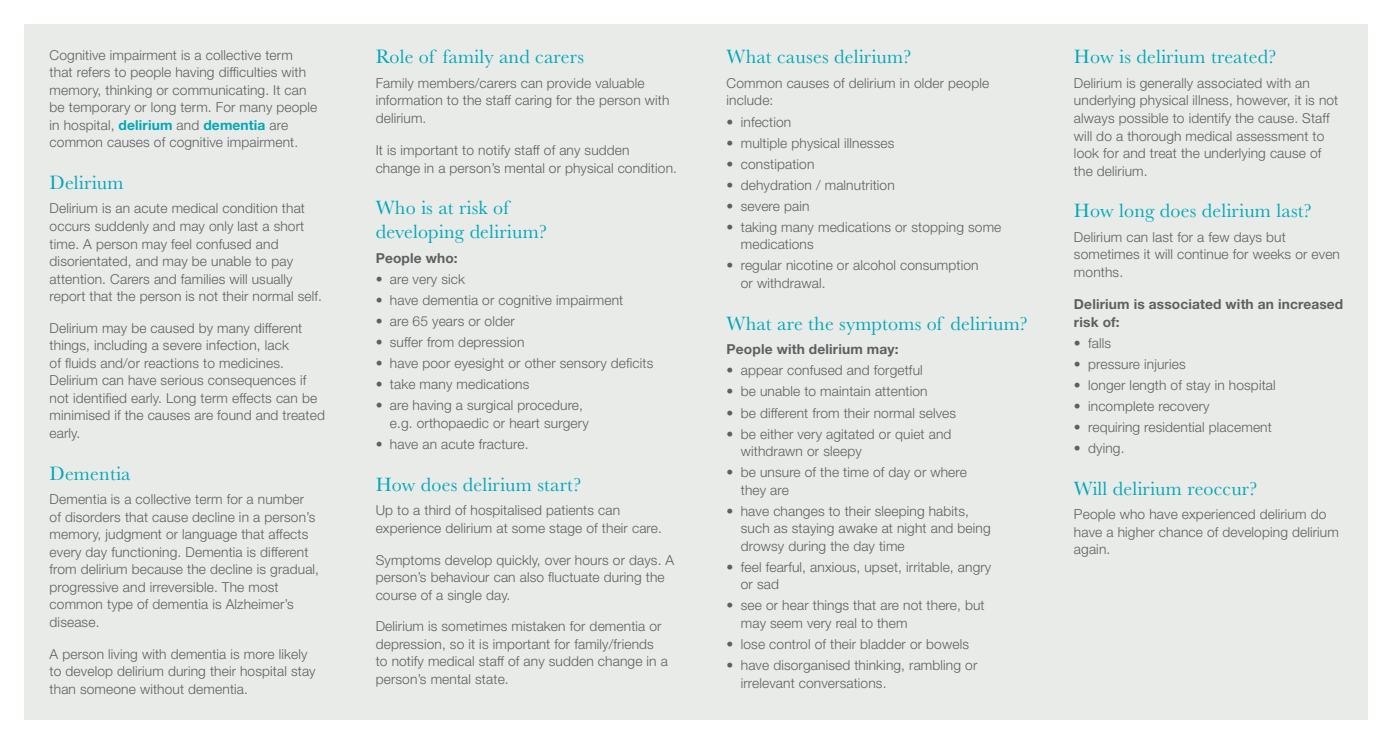
<style>
.page{position:relative;width:1393px;height:745px;background:#fff}
.page>*{position:absolute;margin:0;border:0;box-sizing:border-box;transform-origin:0 0}
.t1{font:20px/24px "Baskerville MT Std";letter-spacing:.01em;color:#00a8b9}
.t2{font:300 13.75px/17.5px "Helvetica Neue LT Std";letter-spacing:.01em;color:#5f5f62}
.t3{font:700 13.75px/17.8px "Helvetica Neue LT Std";letter-spacing:.01em;color:#5f5f62}
.s1{font-weight:700;color:#00a8b9}
.s2{font-weight:700}
</style>
<div class="page">
<div style="left:25px;top:25px;width:1343px;height:694px;background:#e9ebe8"></div>
<p class="t2" style="left:50px;top:46px;width:269px">Cognitive impairment is a collective term that refers to people having difficulties with memory, thinking or communicating. It can be temporary or long term. For many people in hospital, <span class="s1">delirium</span> and <span class="s1">dementia</span> are common causes of cognitive impairment.</p>
<h1 class="t1" style="left:50px;top:170px;width:75px">Delirium</h1>
<p class="t2" style="left:50px;top:199px;width:274px">Delirium is an acute medical condition that occurs suddenly and may only last a short time. A person may feel confused and disorientated, and may be unable to pay attention. Carers and families will usually report that the person is not their normal self.</p>
<p class="t2" style="left:50px;top:318px;width:277px">Delirium may be caused by many different things, including a severe infection, lack<br>of fluids and/or reactions to medicines.<br>Delirium can have serious consequences if not identified early. Long term effects can be minimised if the causes are found and treated early.</p>
<h1 class="t1" style="left:50px;top:461px;width:82px">Dementia</h1>
<p class="t2" style="left:50px;top:490px;width:271px">Dementia is a collective term for a number<br>of disorders that cause decline in a person’s memory, judgment or language that affects every day functioning. Dementia is different from delirium because the decline is gradual, progressive and irreversible. The most common type of dementia is Alzheimer’s disease.</p>
<p class="t2" style="left:50px;top:644px;width:267px">A person living with dementia is more likely to develop delirium during their hospital stay than someone without dementia.</p>
<h1 class="t1" style="left:376px;top:45px;width:210px">Role of family and carers</h1>
<p class="t2" style="left:376px;top:74px;width:295px">Family members/carers can provide valuable information to the staff caring for the person with delirium.</p>
<p class="t2" style="left:376px;top:140px;width:303px">It is important to notify staff of any sudden change in a person’s mental or physical condition.</p>
<h1 class="t1" style="left:376px;top:196px;width:173px">Who is at risk of developing delirium?</h1>
<p class="t3" style="left:376px;top:249px;width:84px">People who:</p>
<p class="t2" style="left:376px;top:270px;width:91px"><span class="s2">•</span> are very sick</p>
<p class="t2" style="left:376px;top:291px;width:249px"><span class="s2">•</span> have dementia or cognitive impairment</p>
<p class="t2" style="left:376px;top:312px;width:140px"><span class="s2">•</span> are 65 years or older</p>
<p class="t2" style="left:376px;top:333px;width:150px"><span class="s2">•</span> suffer from depression</p>
<p class="t2" style="left:376px;top:354px;width:279px"><span class="s2">•</span> have poor eyesight or other sensory deficits</p>
<p class="t2" style="left:376px;top:375px;width:155px">• take many medications</p>
<p class="t2" style="left:390px;top:396px;width:200px;text-indent:-14px"><span class="s2">•</span> are having a surgical procedure, e.g. orthopaedic or heart surgery</p>
<p class="t2" style="left:376px;top:434px;width:154px"><span class="s2">•</span> have an acute fracture.</p>
<h1 class="t1" style="left:376px;top:472px;width:207px">How does delirium start?</h1>
<p class="t2" style="left:376px;top:501px;width:288px">Up to a third of hospitalised patients can experience delirium at some stage of their care.</p>
<p class="t2" style="left:376px;top:550px;width:300px">Symptoms develop quickly, over hours or days. A person’s behaviour can also fluctuate during the course of a single day.</p>
<p class="t2" style="left:376px;top:617px;width:294px">Delirium is sometimes mistaken for dementia or depression, so it is important for family/friends to notify medical staff of any sudden change in a person’s mental state.</p>
<h1 class="t1" style="left:726px;top:45px;width:186px">What causes delirium?</h1>
<p class="t2" style="left:726px;top:74px;width:264px">Common causes of delirium in older people include:</p>
<p class="t2" style="left:726px;top:112px;width:66px"><span class="s2">•</span> infection</p>
<p class="t2" style="left:726px;top:133px;width:169px"><span class="s2">•</span> multiple physical illnesses</p>
<p class="t2" style="left:726px;top:155px;width:89px"><span class="s2">•</span> constipation</p>
<p class="t2" style="left:726px;top:176px;width:170px"><span class="s2">•</span> dehydration / malnutrition</p>
<p class="t2" style="left:726px;top:197px;width:84px"><span class="s2">•</span> severe pain</p>
<p class="t2" style="left:741px;top:218px;width:262px;text-indent:-14px"><span class="s2">•</span> taking many medications or stopping some medications</p>
<p class="t2" style="left:741px;top:256px;width:239px;text-indent:-14px"><span class="s2">•</span> regular nicotine or alcohol consumption or withdrawal.</p>
<h1 class="t1" style="left:726px;top:311px;width:303px">What are the symptoms of delirium?</h1>
<p class="t3" style="left:726px;top:340px;width:174px">People with delirium may:</p>
<p class="t2" style="left:726px;top:361px;width:198px"><span class="s2">•</span> appear confused and forgetful</p>
<p class="t2" style="left:726px;top:382px;width:202px"><span class="s2">•</span> be unable to maintain attention</p>
<p class="t2" style="left:726px;top:403px;width:231px"><span class="s2">•</span> be different from their normal selves</p>
<p class="t2" style="left:741px;top:424px;width:212px;text-indent:-14px"><span class="s2">•</span> be either very agitated or quiet and withdrawn or sleepy</p>
<p class="t2" style="left:741px;top:463px;width:228px;text-indent:-14px"><span class="s2">•</span> be unsure of the time of day or where they are</p>
<p class="t2" style="left:741px;top:501px;width:251px;text-indent:-14px"><span class="s2">•</span> have changes to their sleeping habits, such as staying awake at night and being drowsy during the day time</p>
<p class="t2" style="left:741px;top:557px;width:252px;text-indent:-14px"><span class="s2">•</span> feel fearful, anxious, upset, irritable, angry or sad</p>
<p class="t2" style="left:741px;top:596px;width:245px;text-indent:-14px"><span class="s2">•</span> see or hear things that are not there, but may seem very real to them</p>
<p class="t2" style="left:726px;top:634px;width:244px"><span class="s2">•</span> lose control of their bladder or bowels</p>
<p class="t2" style="left:741px;top:655px;width:238px;text-indent:-14px"><span class="s2">•</span> have disorganised thinking, rambling or irrelevant conversations.</p>
<h1 class="t1" style="left:1074px;top:45px;width:204px">How is delirium treated?</h1>
<p class="t2" style="left:1074px;top:74px;width:266px">Delirium is generally associated with an underlying physical illness, however, it is not always possible to identify the cause. Staff will do a thorough medical assessment to look for and treat the underlying cause of the delirium.</p>
<h1 class="t1" style="left:1074px;top:199px;width:239px">How long does delirium last?</h1>
<p class="t2" style="left:1074px;top:228px;width:267px">Delirium can last for a few days but sometimes it will continue for weeks or even months.</p>
<p class="t3" style="left:1074px;top:294px;width:271px">Delirium is associated with an increased risk of:</p>
<p class="t2" style="left:1074px;top:333px;width:39px"><span class="s2">•</span> falls</p>
<p class="t2" style="left:1074px;top:354px;width:113px"><span class="s2">•</span> pressure injuries</p>
<p class="t2" style="left:1074px;top:375px;width:203px"><span class="s2">•</span> longer length of stay in hospital</p>
<p class="t2" style="left:1074px;top:396px;width:137px"><span class="s2">•</span> incomplete recovery</p>
<p class="t2" style="left:1074px;top:417px;width:199px"><span class="s2">•</span> requiring residential placement</p>
<p class="t2" style="left:1074px;top:438px;width:52px"><span class="s2">•</span> dying.</p>
<h1 class="t1" style="left:1074px;top:476px;width:185px">Will delirium reoccur?</h1>
<p class="t2" style="left:1074px;top:505px;width:266px">People who have experienced delirium do have a higher chance of developing delirium again.</p>
</div>
